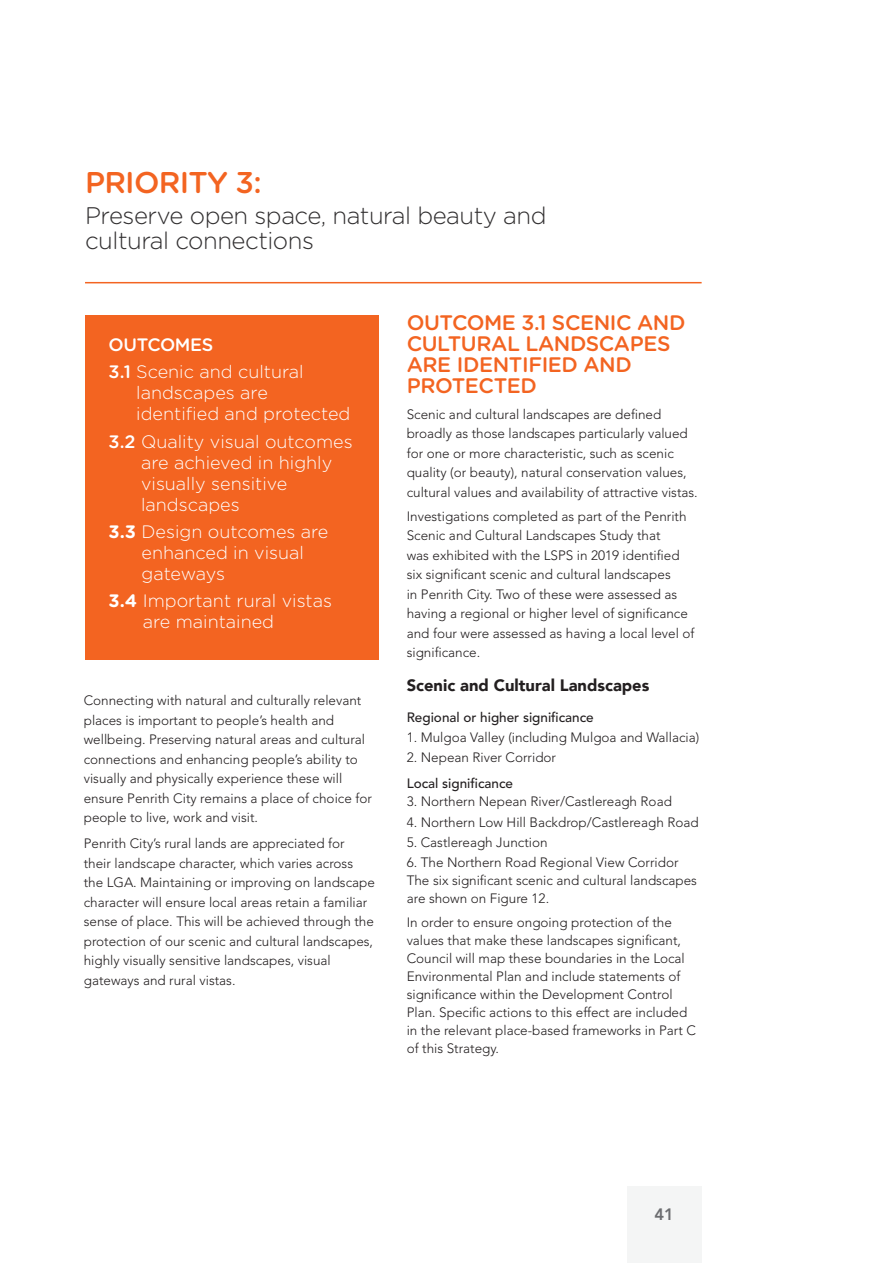
<style>
.page{position:relative;width:893px;height:1263px;background:#fff}
.page>*{position:absolute;margin:0;border:0;box-sizing:border-box;transform-origin:0 0}
.H2{font:500 30px "Gotham Rounded";letter-spacing:-.025em;color:#f36421}
.H3_Priority_Headings{font:300 24px/25.5px "Gotham Rounded";letter-spacing:-.02em;color:#312f30}
.H3_Heading{font:500 21px/21px "Gotham Rounded";letter-spacing:-.02em;color:#f36421}
.Gotham_Standout{font:300 18px/21px "Gotham Rounded";color:#fff}
.Gotham_Standout-2{font:500 18px "Gotham Rounded";letter-spacing:-.02em;color:#fff}
.Body_9pt{font:900 16.5px "Avenir";color:#231f20}
.t1{font:800 16.5px "Avenir";color:#6c6d70}
.Body_9pt-2{font:300 13.5px/19.5px "Avenir LT Std";color:#231f20}
.Body_9pt-3{font:500 13.5px "Avenir LT Std";color:#231f20}
.s1{font-weight:500}
.s2{font-weight:700}
</style>
<div class="page">
<div style="left:85px;top:315px;width:293px;height:344px;background:#f36421"></div>
<hr style="left:85px;top:282px;width:617px;height:1px;background:#f36421">
<div style="left:627px;top:1186px;width:75px;height:77px;background:#f4f5f5"></div>
<h1 class="H2" style="left:85px;top:161px;width:178px">PRIORITY 3:</h1>
<p class="H3_Priority_Headings" style="left:85px;top:202px;width:463px">Preserve open space, natural beauty and cultural connections</p>
<p class="Gotham_Standout-2" style="left:109px;top:332px;width:106px">OUTCOMES</p>
<p class="Gotham_Standout" style="left:136px;top:360px;width:216px;text-indent:-28px"><span class="s1">3.1</span> Scenic and cultural landscapes are identified and protected</p>
<p class="Gotham_Standout" style="left:141px;top:430px;width:213px;text-indent:-32px"><span class="s1">3.2</span> Quality visual outcomes are achieved in highly visually sensitive landscapes</p>
<p class="Gotham_Standout" style="left:142px;top:520px;width:188px;text-indent:-33px"><span class="s2">3.3</span> Design outcomes are enhanced in visual gateways</p>
<p class="Gotham_Standout" style="left:143px;top:590px;width:191px;text-indent:-34px"><span class="s2">3.4</span> Important rural vistas are maintained</p>
<p class="Body_9pt-2" style="left:84px;top:691px;width:290px">Connecting with natural and culturally relevant places is important to people’s health and wellbeing. Preserving natural areas and cultural connections and enhancing people’s ability to visually and physically experience these will ensure Penrith City remains a place of choice for people to live, work and visit.</p>
<p class="Body_9pt-2" style="left:84px;top:834px;width:293px">Penrith City’s rural lands are appreciated for their landscape character, which varies across the LGA. Maintaining or improving on landscape character will ensure local areas retain a familiar sense of place. This will be achieved through the protection of our scenic and cultural landscapes, highly visually sensitive landscapes, visual gateways and rural vistas.</p>
<p class="H3_Heading" style="left:407px;top:311px;width:280px">OUTCOME 3.1 SCENIC AND<br>CULTURAL LANDSCAPES<br>ARE IDENTIFIED AND<br>PROTECTED</p>
<p class="Body_9pt-2" style="left:407px;top:404px;width:293px">Scenic and cultural landscapes are defined broadly as those landscapes particularly valued for one or more characteristic, such as scenic quality (or beauty), natural conservation values, cultural values and availability of attractive vistas.</p>
<p class="Body_9pt-2" style="left:407px;top:506px;width:289px">Investigations completed as part of the Penrith Scenic and Cultural Landscapes Study that<br>was exhibited with the LSPS in 2019 identified six significant scenic and cultural landscapes<br>in Penrith City. Two of these were assessed as having a regional or higher level of significance and four were assessed as having a local level of significance.</p>
<p class="Body_9pt" style="left:407px;top:671px;width:244px">Scenic and Cultural Landscapes</p>
<p class="Body_9pt-3" style="left:407px;top:709px;width:189px">Regional or higher significance</p>
<p class="Body_9pt-2" style="left:407px;top:727px;width:294px">1. Mulgoa Valley (including Mulgoa and Wallacia)</p>
<p class="Body_9pt-2" style="left:407px;top:747px;width:151px">2. Nepean River Corridor</p>
<p class="Body_9pt-3" style="left:407px;top:776px;width:108px">Local significance</p>
<p class="Body_9pt-2" style="left:407px;top:792px;width:267px">3. Northern Nepean River/Castlereagh Road</p>
<p class="Body_9pt-2" style="left:407px;top:812px;width:293px">4. Northern Low Hill Backdrop/Castlereagh Road</p>
<p class="Body_9pt-2" style="left:407px;top:832px;width:142px">5. Castlereagh Junction</p>
<p class="Body_9pt-2" style="left:407px;top:853px;width:292px;line-height:18px">6. The Northern Road Regional View Corridor<br>The six significant scenic and cultural landscapes are shown on Figure 12.</p>
<p class="Body_9pt-2" style="left:407px;top:914px;width:291px;line-height:18px">In order to ensure ongoing protection of the values that make these landscapes significant, Council will map these boundaries in the Local Environmental Plan and include statements of significance within the Development Control Plan. Specific actions to this effect are included in the relevant place-based frameworks in Part C of this Strategy.</p>
<p class="t1" style="left:654px;top:1202px;width:21px">41</p>
</div>
